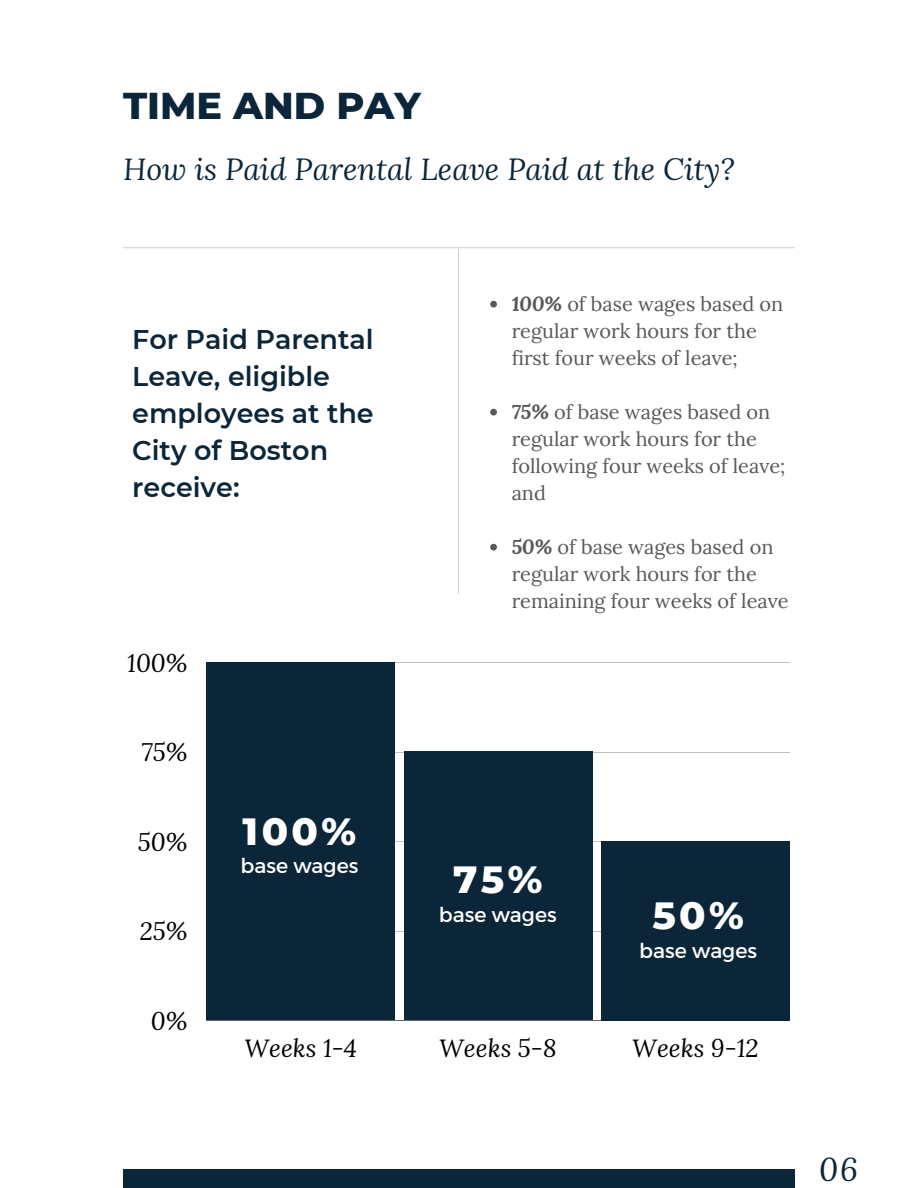
<style>
.page{position:relative;width:918px;height:1188px;background:#fff}
.page>*{position:absolute;margin:0;border:0;box-sizing:border-box;transform-origin:0 0}
.t1{font:800 38.7px "Montserrat";letter-spacing:.09em;color:#fff}
.t2{font:800 38.1px "Montserrat";color:#0c2639}
.t3{font:italic 32.1px "Lora";color:#0c2639}
.t4{font:italic 30.3px "Lora";color:#0c2639}
.t5{font:600 27px/37.2px "Montserrat";color:#0c2639}
.t6{font:italic 24.9px "Lora";color:#000}
.t7{font:20.55px "Montserrat";color:#fff}
.t8{font:19.95px/27px "Lora";color:#58585b}
.s1{font-weight:700;font-style:italic}
</style>
<div class="page">
<hr style="left:124px;top:247px;width:670px;height:1px;background:#d2d2d2">
<hr style="left:458px;top:249px;width:1px;height:344px;background:#d2d2d2">
<hr style="left:206px;top:662px;width:584px;height:1px;background:#000">
<hr style="left:206px;top:752px;width:584px;height:1px;background:#000">
<hr style="left:206px;top:841px;width:584px;height:1px;background:#000">
<hr style="left:206px;top:931px;width:584px;height:1px;background:#000">
<hr style="left:206px;top:1020px;width:584px;height:1px;background:#000">
<div style="left:206px;top:662px;width:189px;height:358px;background:#0c2639"></div>
<div style="left:404px;top:752px;width:189px;height:268px;background:#0c2639"></div>
<div style="left:601px;top:841px;width:189px;height:179px;background:#0c2639"></div>
<svg style="left:490px;top:301px;width:7px;height:7px"></svg>
<svg style="left:490px;top:409px;width:7px;height:7px"></svg>
<svg style="left:490px;top:544px;width:7px;height:7px"></svg>
<div style="left:123px;top:1170px;width:671px;height:18px;background:#0c2639"></div>
<h2 class="t2" style="left:123px;top:82px;width:299px">TIME AND PAY</h2>
<h3 class="t4" style="left:123px;top:148px;width:613px">How is Paid Parental Leave Paid at the City?</h3>
<h3 class="t5" style="left:132px;top:320px;width:243px">For Paid Parental<br>Leave, eligible employees at the<br>City of Boston receive:</h3>
<p class="t6" style="left:127px;top:646px;width:62px">100%</p>
<p class="t6" style="left:141px;top:735px;width:48px">75%</p>
<p class="t8" style="left:512px;top:290px;width:273px"><span class="s1">100%</span> of base wages based on regular work hours for the first four weeks of leave;</p>
<p class="t8" style="left:512px;top:398px;width:275px"><span class="s1">75%</span> of base wages based on regular work hours for the following four weeks of leave; and</p>
<p class="t8" style="left:512px;top:533px;width:278px"><span class="s1">50%</span> of base wages based on regular work hours for the remaining four weeks of leave</p>
<p class="t6" style="left:138px;top:825px;width:51px">50%</p>
<p class="t6" style="left:140px;top:914px;width:49px">25%</p>
<p class="t6" style="left:151px;top:1004px;width:38px">0%</p>
<h1 class="t1" style="left:243px;top:807px;width:115px">100%</h1>
<p class="t7" style="left:241px;top:853px;width:119px">base wages</p>
<h1 class="t1" style="left:453px;top:856px;width:91px">75%</h1>
<p class="t7" style="left:439px;top:902px;width:119px">base wages</p>
<h1 class="t1" style="left:652px;top:891px;width:93px">50%</h1>
<p class="t7" style="left:639px;top:937px;width:119px">base wages</p>
<p class="t6" style="left:244px;top:1032px;width:114px">Weeks 1-4</p>
<p class="t6" style="left:439px;top:1032px;width:119px">Weeks 5-8</p>
<p class="t6" style="left:632px;top:1032px;width:128px">Weeks 9-12</p>
<h3 class="t3" style="left:819px;top:1148px;width:40px">06</h3>
</div>
